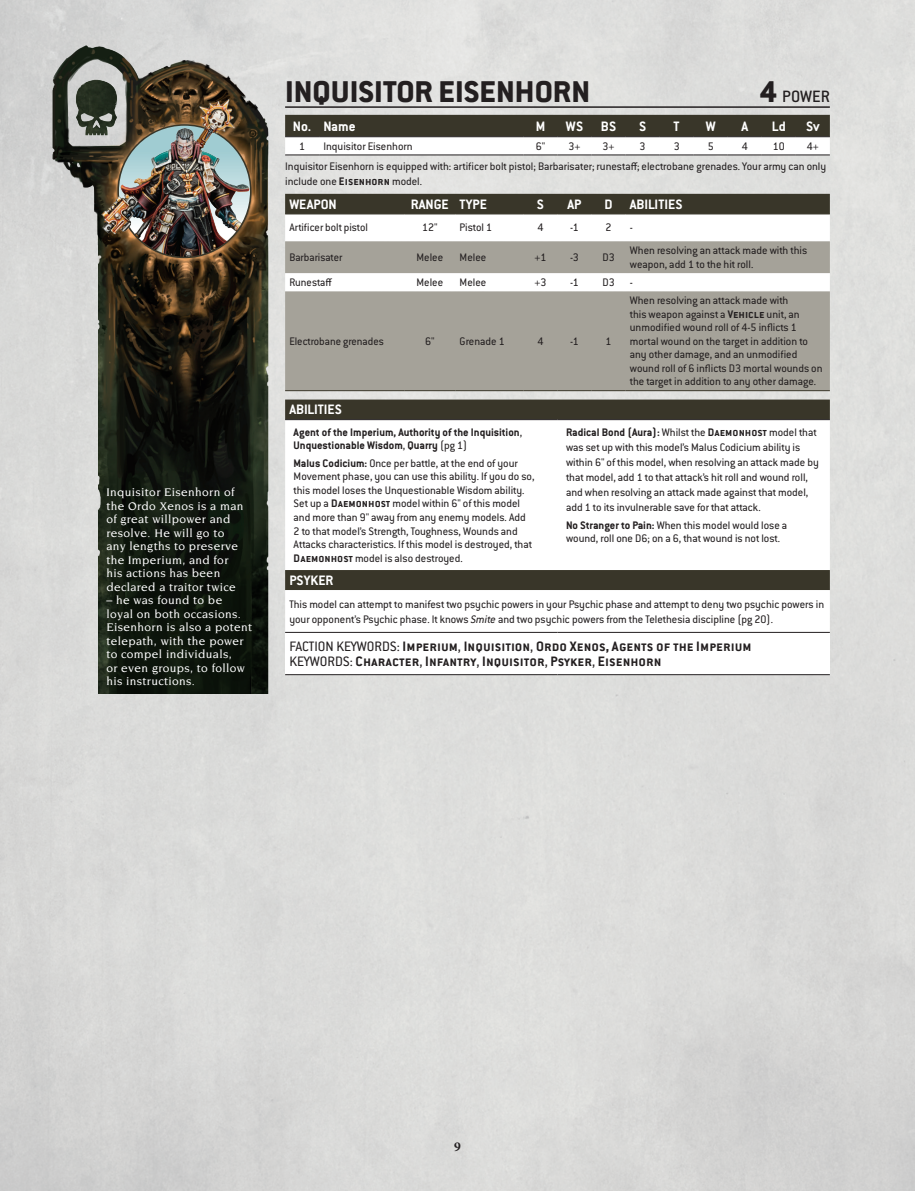
<style>
.page{position:relative;width:915px;height:1191px;background:#fff}
.page>*{position:absolute;margin:0;border:0;box-sizing:border-box;transform-origin:0 0}
.t1{font:800 33px "Conduit ITC Std";color:#231f20}
.t2{font:500 18px "Conduit ITC Std";color:#231f20}
.t3{font:700 15px/15px "Conduit ITC Std";color:#231f20}
.t4{font:700 15px "Conduit ITC Std";color:#fff}
.t5{font:700 13.5px "Minion Pro";color:#231f20}
.t6{font:12px/13.5px "Conduit ITC Std";color:#231f20}
.t7{font:500 12px/13.5px "Novarese Std";letter-spacing:.03em;color:#fff}
.t8{font:700 12px/13.5px "Conduit ITC Std";color:#231f20}
.s1{font-weight:800;font-size:33px}
.s2{font-weight:700}
.s3{font-weight:400}
.s4{font-style:italic}
</style>
<div class="page">
<img style="left:0;top:0;width:914px;height:1191px">
<img style="left:24px;top:0;width:261px;height:694px">
<img style="left:49px;top:60px;width:96px;height:95px">
<img style="left:118px;top:125px;width:133px;height:132px;border-radius:66px">
<img style="left:90px;top:97px;width:145px;height:137px">
<hr style="left:285px;top:106px;width:544px;height:2px;background:#231f20">
<svg style="left:285px;top:115px;width:544px;height:40px"></svg>
<hr style="left:285px;top:136px;width:34px;height:1px;background:#231f20">
<hr style="left:319px;top:136px;width:204px;height:1px;background:#231f20">
<hr style="left:523px;top:136px;width:34px;height:1px;background:#231f20">
<hr style="left:557px;top:136px;width:34px;height:1px;background:#231f20">
<hr style="left:591px;top:136px;width:34px;height:1px;background:#231f20">
<hr style="left:625px;top:136px;width:34px;height:1px;background:#231f20">
<hr style="left:659px;top:136px;width:34px;height:1px;background:#231f20">
<hr style="left:693px;top:136px;width:34px;height:1px;background:#231f20">
<hr style="left:727px;top:136px;width:34px;height:1px;background:#231f20">
<hr style="left:761px;top:136px;width:34px;height:1px;background:#231f20">
<hr style="left:795px;top:136px;width:34px;height:1px;background:#231f20">
<hr style="left:285px;top:155px;width:34px;height:1px;background:#231f20">
<hr style="left:319px;top:155px;width:204px;height:1px;background:#231f20">
<hr style="left:523px;top:155px;width:34px;height:1px;background:#231f20">
<hr style="left:557px;top:155px;width:34px;height:1px;background:#231f20">
<hr style="left:591px;top:155px;width:34px;height:1px;background:#231f20">
<hr style="left:625px;top:155px;width:34px;height:1px;background:#231f20">
<hr style="left:659px;top:155px;width:34px;height:1px;background:#231f20">
<hr style="left:693px;top:155px;width:34px;height:1px;background:#231f20">
<hr style="left:727px;top:155px;width:34px;height:1px;background:#231f20">
<hr style="left:761px;top:155px;width:34px;height:1px;background:#231f20">
<hr style="left:795px;top:155px;width:34px;height:1px;background:#231f20">
<svg style="left:285px;top:194px;width:544px;height:47px"></svg>
<svg style="left:285px;top:241px;width:544px;height:149px;fill:#a5a299"></svg>
<hr style="left:285px;top:214px;width:119px;height:1px;background:#393629">
<hr style="left:404px;top:214px;width:51px;height:1px;background:#393629">
<hr style="left:455px;top:214px;width:68px;height:1px;background:#393629">
<hr style="left:523px;top:214px;width:34px;height:1px;background:#393629">
<hr style="left:557px;top:214px;width:34px;height:1px;background:#393629">
<hr style="left:591px;top:214px;width:34px;height:1px;background:#393629">
<hr style="left:625px;top:214px;width:204px;height:1px;background:#393629">
<hr style="left:285px;top:390px;width:119px;height:1px;background:#393629">
<hr style="left:404px;top:390px;width:51px;height:1px;background:#393629">
<hr style="left:455px;top:390px;width:68px;height:1px;background:#393629">
<hr style="left:523px;top:390px;width:34px;height:1px;background:#393629">
<hr style="left:557px;top:390px;width:34px;height:1px;background:#393629">
<hr style="left:591px;top:390px;width:34px;height:1px;background:#393629">
<hr style="left:625px;top:390px;width:204px;height:1px;background:#393629">
<div style="left:285px;top:399px;width:544px;height:20px;background:#393629"></div>
<svg style="left:285px;top:420px;width:544px;height:212px"></svg>
<div style="left:285px;top:632px;width:544px;height:42px;background:#fff"></div>
<hr style="left:285px;top:419px;width:272px;height:1px;background:#231f20">
<hr style="left:557px;top:419px;width:272px;height:1px;background:#231f20">
<hr style="left:285px;top:674px;width:272px;height:1px;background:#231f20">
<hr style="left:557px;top:674px;width:272px;height:1px;background:#231f20">
<hr style="left:285px;top:632px;width:272px;height:1px;background:#231f20">
<hr style="left:557px;top:632px;width:272px;height:1px;background:#231f20">
<p class="t7" style="left:106px;top:485px;width:138px">Inquisitor Eisenhorn of the Ordo Xenos is a man of great willpower and resolve. He will go to any lengths to preserve the Imperium, and for his actions has been declared a traitor twice</p>
<p class="t7" style="left:106px;top:593px;width:147px">– he was found to be<br>loyal on both occasions.<br>Eisenhorn is also a potent telepath, with the power to compel individuals,<br>or even groups, to follow his instructions.</p>
<h1 class="t1" style="left:285px;top:72px;width:306px">INQUISITOR EISENHORN</h1>
<h2 class="t2" style="left:759px;top:85px;width:72px"><span class="s1">4</span> POWER</h2>
<p class="t4" style="left:293px;top:117px;width:64px">No. Name</p>
<p class="t4" style="left:535px;top:117px;width:11px">M</p>
<p class="t4" style="left:565px;top:117px;width:52px">WS BS</p>
<p class="t4" style="left:639px;top:117px;width:9px">S</p>
<p class="t4" style="left:673px;top:117px;width:8px">T</p>
<p class="t4" style="left:705px;top:117px;width:11px">W</p>
<p class="t4" style="left:741px;top:117px;width:8px">A</p>
<p class="t4" style="left:771px;top:117px;width:16px">Ld</p>
<p class="t4" style="left:805px;top:117px;width:15px">Sv</p>
<p class="t6" style="left:299px;top:139px;width:8px">1</p>
<p class="t6" style="left:323px;top:139px;width:91px">Inquisitor Eisenhorn</p>
<p class="t6" style="left:535px;top:139px;width:11px">6"</p>
<p class="t6" style="left:568px;top:139px;width:14px">3+</p>
<p class="t6" style="left:602px;top:139px;width:14px">3+</p>
<p class="t6" style="left:639px;top:139px;width:8px">3</p>
<p class="t6" style="left:673px;top:139px;width:8px">3</p>
<p class="t6" style="left:707px;top:139px;width:8px">5</p>
<p class="t6" style="left:741px;top:139px;width:8px">4</p>
<p class="t6" style="left:772px;top:139px;width:14px">10</p>
<p class="t6" style="left:285px;top:135px;width:542px;line-height:20.7px;text-indent:521px">4+<br>Inquisitor Eisenhorn is equipped with: artificer bolt pistol; Barbarisater; runestaff; electrobane grenades. Your army can only</p>
<p class="t6" style="left:285px;top:174px;width:138px">include one <span class="s2">Eisenhorn</span> model.</p>
<p class="t4" style="left:289px;top:195px;width:49px">WEAPON</p>
<p class="t4" style="left:411px;top:195px;width:77px">RANGE TYPE</p>
<p class="t4" style="left:536px;top:195px;width:9px">S</p>
<p class="t4" style="left:567px;top:195px;width:15px">AP</p>
<p class="t4" style="left:604px;top:195px;width:79px">D ABILITIES</p>
<p class="t6" style="left:289px;top:221px;width:80px">Artificer bolt pistol</p>
<p class="t6" style="left:422px;top:221px;width:17px">12"</p>
<p class="t6" style="left:459px;top:221px;width:34px">Pistol 1</p>
<p class="t6" style="left:537px;top:221px;width:8px">4</p>
<p class="t6" style="left:570px;top:221px;width:10px">-1</p>
<p class="t6" style="left:605px;top:221px;width:8px">2</p>
<p class="t6" style="left:629px;top:221px;width:5px">-</p>
<p class="t6" style="left:289px;top:250px;width:54px">Barbarisater</p>
<p class="t6" style="left:416px;top:250px;width:28px">Melee</p>
<p class="t6" style="left:459px;top:250px;width:28px">Melee</p>
<p class="t6" style="left:534px;top:250px;width:14px">+1</p>
<p class="t6" style="left:570px;top:250px;width:10px">-3</p>
<p class="t6" style="left:602px;top:250px;width:14px">D3</p>
<p class="t6" style="left:629px;top:243px;width:179px">When resolving an attack made with this weapon, add 1 to the hit roll.</p>
<p class="t6" style="left:289px;top:275px;width:44px">Runestaff</p>
<p class="t6" style="left:416px;top:275px;width:28px">Melee</p>
<p class="t6" style="left:459px;top:275px;width:28px">Melee</p>
<p class="t6" style="left:534px;top:275px;width:14px">+3</p>
<p class="t6" style="left:570px;top:275px;width:10px">-1</p>
<p class="t6" style="left:602px;top:275px;width:14px">D3</p>
<p class="t6" style="left:629px;top:275px;width:5px">-</p>
<p class="t6" style="left:289px;top:334px;width:96px">Electrobane grenades</p>
<p class="t6" style="left:425px;top:334px;width:11px">6"</p>
<p class="t6" style="left:459px;top:334px;width:47px">Grenade 1</p>
<p class="t6" style="left:537px;top:334px;width:8px">4</p>
<p class="t6" style="left:570px;top:334px;width:10px">-1</p>
<p class="t6" style="left:605px;top:334px;width:8px">1</p>
<p class="t6" style="left:629px;top:293px;width:194px">When resolving an attack made with<br>this weapon against a <span class="s2">Vehicle</span> unit, an unmodified wound roll of 4-5 inflicts 1 mortal wound on the target in addition to any other damage, and an unmodified wound roll of 6 inflicts D3 mortal wounds on the target in addition to any other damage.</p>
<p class="t4" style="left:289px;top:400px;width:54px">ABILITIES</p>
<p class="t8" style="left:293px;top:425px;width:230px">Agent of the Imperium, Authority of the Inquisition<span class="s3">,<br></span>Unquestionable Wisdom<span class="s3">,</span> Quarry <span class="s3">(pg 1)</span></p>
<p class="t6" style="left:293px;top:456px;width:242px"><span class="s2">Malus Codicium:</span> Once per battle, at the end of your Movement phase, you can use this ability. If you do so, this model loses the Unquestionable Wisdom ability.<br>Set up a <span class="s2">Daemonhost</span> model within 6" of this model and more than 9" away from any enemy models. Add 2 to that model’s Strength, Toughness, Wounds and Attacks characteristics. If this model is destroyed, that <span class="s2">Daemonhost</span> model is also destroyed.</p>
<p class="t6" style="left:566px;top:424px;width:254px;line-height:15px"><span class="s2">Radical Bond (Aura):</span> Whilst the <span class="s2">Daemonhost</span> model that was set up with this model’s Malus Codicium ability is within 6" of this model, when resolving an attack made by that model, add 1 to that attack’s hit roll and wound roll, and when resolving an attack made against that model, add 1 to its invulnerable save for that attack.</p>
<p class="t6" style="left:566px;top:517px;width:223px"><span class="s2">No Stranger to Pain:</span> When this model would lose a wound, roll one D6; on a 6, that wound is not lost.</p>
<p class="t4" style="left:289px;top:571px;width:45px">PSYKER</p>
<p class="t6" style="left:289px;top:596px;width:536px;line-height:15px">This model can attempt to manifest two psychic powers in your Psychic phase and attempt to deny two psychic powers in your opponent’s Psychic phase. It knows <span class="s4">Smite</span> and two psychic powers from the Telethesia discipline (pg 20).</p>
<p class="t3" style="left:289px;top:638px;width:463px"><span class="s3">FACTION KEYWORDS:</span> Imperium<span class="s3">,</span> Inquisition<span class="s3">,</span> Ordo Xenos, Agents of the Imperium<br><span class="s3">KEYWORDS:</span> Character<span class="s3">,</span> Infantry<span class="s3">,</span> Inquisitor<span class="s3">,</span> Psyker<span class="s3">,</span> Eisenhorn</p>
<p class="t5" style="left:454px;top:1137px;width:8px">9</p>
</div>
